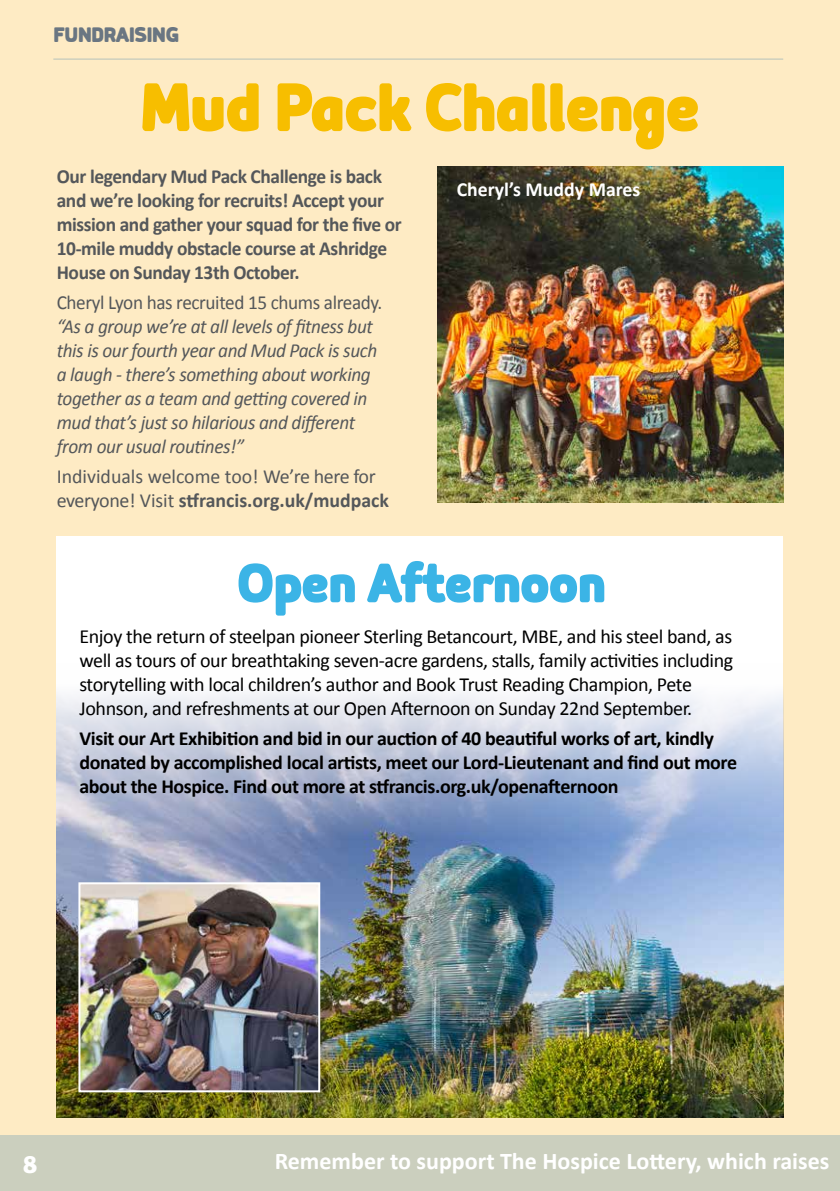
<style>
.page{position:relative;width:840px;height:1191px;background:#fff}
.page>*{position:absolute;margin:0;border:0;box-sizing:border-box;transform-origin:0 0}
.t1{font:900 84px "Mairy";letter-spacing:-.02em;color:#f7be00}
.t2{font:900 68px "Mairy";letter-spacing:-.02em;color:#3bb4e6}
.t3{font:800 26.4px "FS Lola";color:#fff}
.t4{font:900 26px "Mairy";letter-spacing:-.01em;color:#6a7682}
.t5{font:700 24px "Calibri";color:#fff}
.t6{font:20px/24px "Calibri";letter-spacing:-.02em;color:#000}
.t7{font:italic 20px/24px "Calibri";letter-spacing:-.02em;color:#54575a;scale:.96 1}
.t8{font:700 20px/24px "Calibri";letter-spacing:-.02em;color:#000}
.t9{font:700 20px/24px "Calibri";letter-spacing:-.02em;color:#54575a}
.t10{font:20px/24px "Calibri";color:#54575a}
.t11{font:20px "Calibri";letter-spacing:-.02em;color:#54575a;scale:.96 1}
.t12{font:700 20px "Calibri";color:#fff}
.s1{font-weight:700}
</style>
<div class="page">
<div style="left:0;top:0;width:839px;height:1135px;background:#feebc4"></div>
<div style="left:0;top:1136px;width:839px;height:55px;background:#cbcfbe"></div>
<hr style="left:53px;top:58px;width:729px;height:2px;background:#cbcfbe">
<img style="left:437px;top:167px;width:345px;height:335px">
<div style="left:57px;top:536px;width:725px;height:581px;background:#fff"></div>
<img style="left:57px;top:692px;width:725px;height:425px">
<img style="left:81px;top:885px;width:236px;height:204px">
<div style="left:78px;top:882px;width:242px;height:210px;border:2px solid #fff"></div>
<h3 class="t4" style="left:53px;top:20px;width:127px">FUNDRAISING</h3>
<h1 class="t1" style="left:140px;top:58px;width:561px">Mud Pack Challenge</h1>
<p class="t9" style="left:57px;top:164px;width:346px">Our legendary Mud Pack Challenge is back and we’re looking for recruits! Accept your mission and gather your squad for the five or 10-mile muddy obstacle course at Ashridge House on Sunday 13th October.</p>
<p class="t11" style="left:57px;top:290px;width:340px">Cheryl Lyon has recruited 15 chums already.</p>
<p class="t7" style="left:57px;top:313px;width:335px">“As a group we’re at all levels of fitness but this is our fourth year and Mud Pack is such a laugh - there’s something about working together as a team and getting covered in mud that’s just so hilarious and different from our usual routines!”</p>
<p class="t10" style="left:57px;top:463px;width:333px">Individuals welcome too! We’re here for everyone! Visit <span class="s1">stfrancis.org.uk/mudpack</span></p>
<p class="t12" style="left:456px;top:177px;width:185px">Cheryl’s Muddy Mares</p>
<h2 class="t2" style="left:236px;top:543px;width:371px">Open Afternoon</h2>
<p class="t6" style="left:79px;top:623px;width:655px">Enjoy the return of steelpan pioneer Sterling Betancourt, MBE, and his steel band, as well as tours of our breathtaking seven-acre gardens, stalls, family activities including storytelling with local children’s author and Book Trust Reading Champion, Pete Johnson, and refreshments at our Open Afternoon on Sunday 22nd September.</p>
<p class="t8" style="left:79px;top:725px;width:659px">Visit our Art Exhibition and bid in our auction of 40 beautiful works of art, kindly donated by accomplished local artists, meet our Lord-Lieutenant and find out more about the Hospice. Find out more at stfrancis.org.uk/openafternoon</p>
<h3 class="t3" style="left:22px;top:1146px;width:17px">8</h3>
<p class="t5" style="left:274px;top:1146px;width:556px">Remember to support The Hospice Lottery, which raises</p>
</div>
